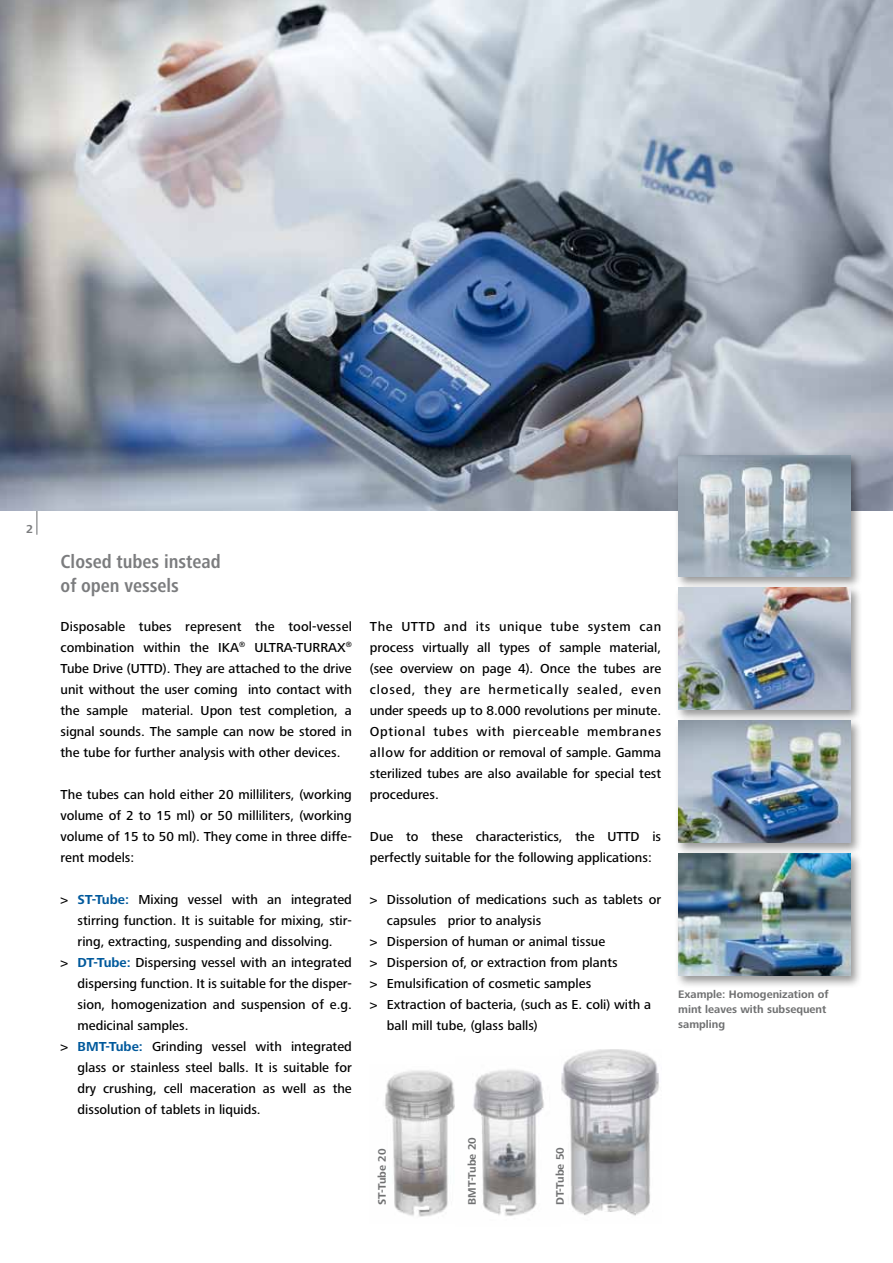
<style>
.page{position:relative;width:893px;height:1263px;background:#fff}
.page>*{position:absolute;margin:0;border:0;box-sizing:border-box;transform-origin:0 0}
.t1{font:700 condensed 19.5px/24px "Frutiger Next IKA";color:#7b7c7e}
.t2{font:500 13.5px/21px "Frutiger Next IKA";color:#000;text-align:justify}
.t3{font:700 12px "Frutiger Next IKA";color:#7b7c7e}
.t4{font:700 11.25px/15px "Frutiger Next IKA";color:#707172}
.s1{font-weight:700;color:#00599c}
</style>
<div class="page">
<svg style="left:36px;top:510px;width:1px;height:25px"></svg>
<img style="left:0;top:0;width:893px;height:510px">
<img style="left:561px;top:1049px;width:98px;height:167px">
<div style="left:674px;top:451px;width:189px;height:138px;background:#000;opacity:.41"></div>
<img style="left:678px;top:455px;width:172px;height:122px">
<div style="left:674px;top:584px;width:189px;height:138px;background:#000;opacity:.41"></div>
<img style="left:678px;top:588px;width:172px;height:122px">
<div style="left:674px;top:717px;width:189px;height:138px;background:#000;opacity:.41"></div>
<img style="left:678px;top:721px;width:172px;height:122px">
<div style="left:674px;top:850px;width:189px;height:138px;background:#000;opacity:.41"></div>
<img style="left:678px;top:854px;width:172px;height:122px">
<img style="left:385px;top:1070px;width:70px;height:147px">
<img style="left:473px;top:1069px;width:71px;height:147px">
<p class="t3" style="left:26px;top:522px;width:9px">2</p>
<h1 class="t1" style="left:61px;top:549px;width:162px">Closed tubes instead of open vessels</h1>
<p class="t2" style="left:61px;top:616px;width:293px">Disposable tubes represent the tool-vessel combination within the IKA<sup>®</sup> ULTRA-TURRAX<sup>® </sup>Tube Drive (UTTD). They are attached to the drive unit without the user coming into contact with the sample material. Upon test completion, a signal sounds. The sample can now be stored in the tube for further analysis with other devices.</p>
<p class="t2" style="left:61px;top:784px;width:293px">The tubes can hold either 20 milliliters, (working volume of 2 to 15 ml) or 50 milliliters, (working volume of 15 to 50 ml). They come in three diffe&shy;rent models:</p>
<p class="t2" style="left:61px;top:889px;width:293px">&gt; <span class="s1">ST-Tube:</span> Mixing vessel with an integrated</p>
<p class="t2" style="left:78px;top:910px;width:276px">stirring function. It is suitable for mixing, stir-</p>
<p class="t2" style="left:78px;top:931px;width:257px">ring, extracting, suspending and dissolving.</p>
<p class="t2" style="left:61px;top:952px;width:293px">&gt; <span class="s1">DT-Tube:</span> Dispersing vessel with an integrated</p>
<p class="t2" style="left:78px;top:973px;width:276px">dispersing function. It is suitable for the disper-</p>
<p class="t2" style="left:78px;top:994px;width:276px">sion, homogenization and suspension of e.g.</p>
<p class="t2" style="left:78px;top:1015px;width:112px">medicinal samples.</p>
<p class="t2" style="left:61px;top:1036px;width:293px">&gt; <span class="s1">BMT-Tube:</span> Grinding vessel with integrated</p>
<p class="t2" style="left:78px;top:1057px;width:276px">glass or stainless steel balls. It is suitable for</p>
<p class="t2" style="left:78px;top:1078px;width:276px">dry crushing, cell maceration as well as the</p>
<p class="t2" style="left:78px;top:1099px;width:185px">dissolution of tablets in liquids.</p>
<p class="t2" style="left:370px;top:616px;width:293px">The UTTD and its unique tube system can process virtually all types of sample material, (see overview on page 4). Once the tubes are closed, they are hermetically sealed, even under speeds up to 8.000 revolutions per minute.<br>Optional tubes with pierceable membranes allow for addition or removal of sample. Gamma sterilized tubes are also available for special test procedures.</p>
<p class="t2" style="left:370px;top:826px;width:293px">Due to these characteristics, the UTTD is perfectly suitable for the following applications:</p>
<p class="t2" style="left:370px;top:889px;width:293px">&gt; Dissolution of medications such as tablets or</p>
<p class="t2" style="left:387px;top:910px;width:156px">capsules prior to analysis</p>
<p class="t2" style="left:370px;top:931px;width:237px">&gt; Dispersion of human or animal tissue</p>
<p class="t2" style="left:370px;top:952px;width:249px">&gt; Dispersion of, or extraction from plants</p>
<p class="t2" style="left:370px;top:973px;width:223px">&gt; Emulsification of cosmetic samples</p>
<p class="t2" style="left:370px;top:994px;width:283px">&gt; Extraction of bacteria, (such as E. coli) with a</p>
<p class="t2" style="left:387px;top:1015px;width:152px">ball mill tube, (glass balls)</p>
<p class="t4" style="left:678px;top:987px;width:152px">Example: Homogenization of mint leaves with subsequent sampling</p>
<p class="t4" style="left:375px;top:1205px;width:58px;rotate:-90deg">ST-Tube 20</p>
<p class="t4" style="left:465px;top:1205px;width:69px;rotate:-90deg">BMT-Tube 20</p>
<p class="t4" style="left:553px;top:1205px;width:59px;rotate:-90deg">DT-Tube 50</p>
</div>
